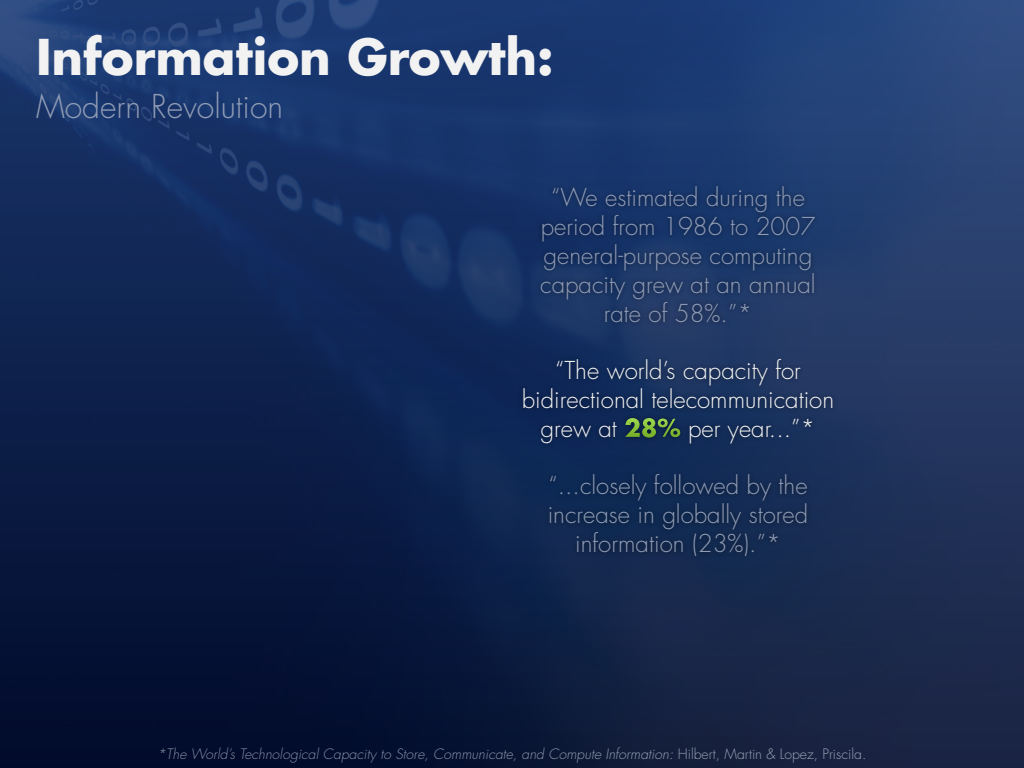
<style>
.page{position:relative;width:1024px;height:768px;background:#fff}
.page>*{position:absolute;margin:0;border:0;box-sizing:border-box;transform-origin:0 0}
.t1{font:700 48px "Futura";color:#f2f2f2}
.Subtitle{font:300 32px "Futura";color:#909cb4}
.Copy_Light{font:300 24px/28.8px "Futura";color:#909cb4;text-align:center}
.Copy_Light-2{font:300 24px/28.8px "Futura";color:#f2f2f2;text-align:center}
.Copy_Light-3{font:italic 300 14px "Futura";color:#909cb4}
.s1{font-weight:700;color:#fff}
.s2{font-style:normal}
</style>
<div class="page">
<img style="left:0;top:0;width:1024px;height:768px">
<div style="left:518px;top:181px;width:320px;height:380px;background:#000;opacity:.5"></div>
<p class="t1" style="left:36px;top:24px;width:519px">Information Growth:</p>
<p class="Subtitle" style="left:36px;top:86px;width:249px">Modern Revolution</p>
<p class="Copy_Light" style="left:540px;top:184px;width:277px">“We estimated during the period from 1986 to 2007 general-purpose computing capacity grew at an annual rate of 58%.”*</p>
<p class="Copy_Light-2" style="left:522px;top:356px;width:314px">“The world’s capacity for bidirectional telecommunication grew at <span class="s1">28%</span> per year...”*</p>
<p class="Copy_Light" style="left:548px;top:472px;width:262px">“...closely followed by the increase in globally stored information (23%).”*</p>
<p class="Copy_Light-3" style="left:158px;top:745px;width:710px">*The World’s Technological Capacity to Store, Communicate, and Compute Information: <span class="s2">Hilbert, Martin &amp; Lopez, Priscila.</span></p>
</div>
